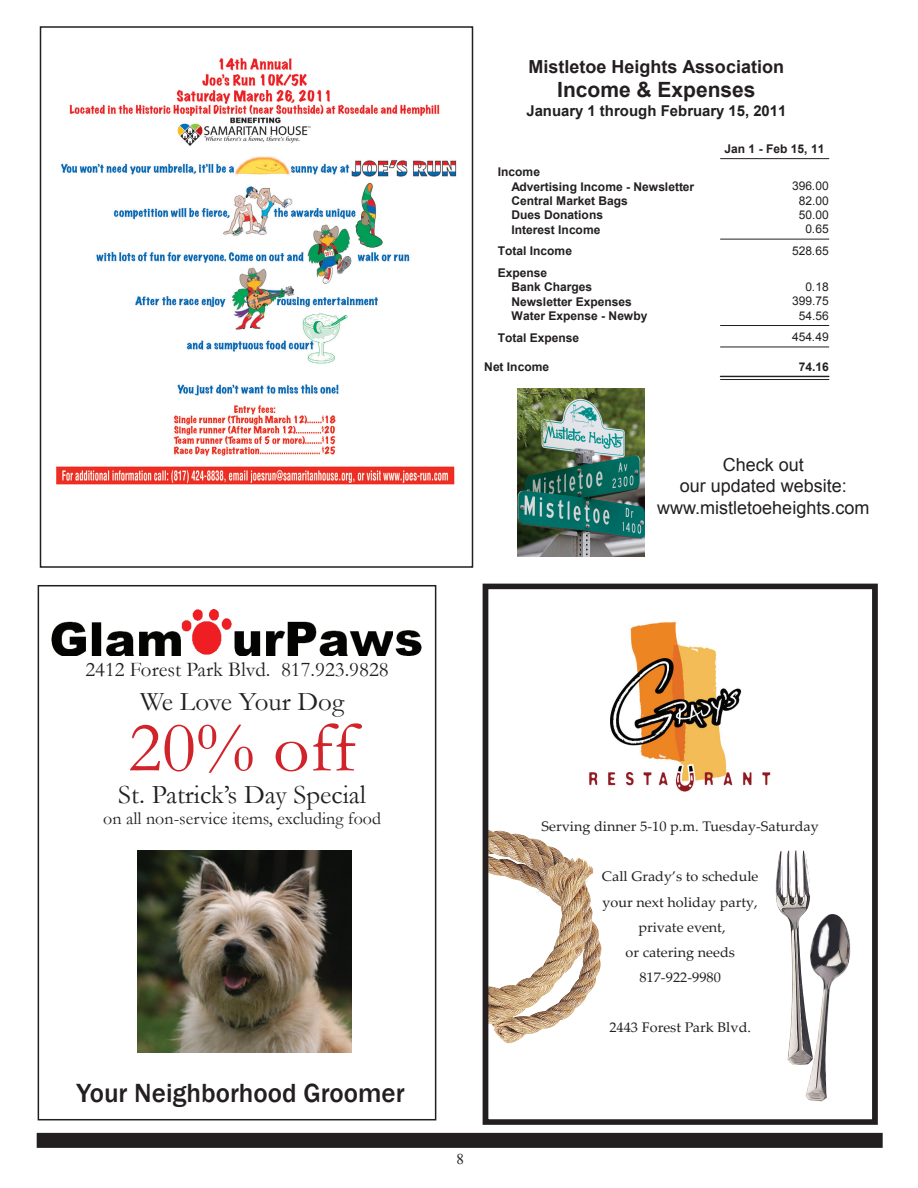
<style>
.page{position:relative;width:918px;height:1188px;background:#fff}
.page>*{position:absolute;margin:0;border:0;box-sizing:border-box;transform-origin:0 0}
.t1{font:72px "Garamond";color:#d1232a}
.t2{font:27px "Garamond";color:#231f20}
.t3{font:500 27px "Franklin Gothic";color:#231f20}
.t4{font:21px "Garamond";color:#231f20}
.t5{font:700 21px "Arial";color:#231f20}
.t6{font:18px/21.6px "Arial";color:#231f20;text-align:center}
.t7{font:18px "Garamond";color:#231f20}
.t8{font:700 18px "Arial";color:#231f20}
.t9{font:15px "Times New Roman";color:#231f20}
.t10{font:700 14.85px "Arial";color:#231f20}
.t11{font:13.95px/25px "Palatino Linotype";color:#231f20;text-align:center;scale:1.04 1}
.t12{font:700 12px/14.4px "Arial";color:#231f20}
.t13{font:12px "Arial";letter-spacing:-.005em;color:#231f20}
</style>
<div class="page">
<div style="left:37px;top:1133px;width:846px;height:15px;background:#231f20"></div>
<img style="left:518px;top:388px;width:126px;height:168px">
<div style="left:38px;top:585px;width:398px;height:535px;border:2px solid #231f20"></div>
<img style="left:51px;top:609px;width:371px;height:46px">
<img style="left:137px;top:851px;width:215px;height:201px">
<hr style="left:720px;top:158px;width:109px;height:1px;background:#231f20">
<hr style="left:720px;top:239px;width:109px;height:1px;background:#231f20">
<hr style="left:720px;top:325px;width:109px;height:1px;background:#231f20">
<hr style="left:720px;top:347px;width:109px;height:1px;background:#231f20">
<hr style="left:720px;top:376px;width:109px;height:1px;background:#231f20">
<hr style="left:720px;top:379px;width:109px;height:1px;background:#231f20">
<div style="left:40px;top:26px;width:433px;height:542px;border:2px solid #231f20"></div>
<img style="left:56px;top:58px;width:401px;height:427px">
<img style="left:490px;top:854px;width:88px;height:189px">
<div style="left:483px;top:584px;width:395px;height:541px;border:6px solid #231f20"></div>
<img style="left:589px;top:622px;width:182px;height:170px">
<img style="left:775px;top:850px;width:35px;height:215px">
<img style="left:805px;top:914px;width:46px;height:188px">
<h3 class="t8" style="left:529px;top:54px;width:257px">Mistletoe Heights Association</h3>
<h3 class="t5" style="left:557px;top:76px;width:200px">Income &amp; Expenses</h3>
<p class="t10" style="left:526px;top:101px;width:262px">January 1 through February 15, 2011</p>
<p class="t12" style="left:511px;top:165px;width:184px;text-indent:-14px">Income<br>Advertising Income - Newsletter</p>
<p class="t12" style="left:725px;top:142px;width:101px">Jan 1 - Feb 15, 11</p>
<p class="t13" style="left:792px;top:178px;width:38px">396.00</p>
<p class="t12" style="left:511px;top:194px;width:118px">Central Market Bags</p>
<p class="t13" style="left:799px;top:192px;width:32px">82.00</p>
<p class="t12" style="left:511px;top:208px;width:93px">Dues Donations</p>
<p class="t13" style="left:799px;top:207px;width:32px">50.00</p>
<p class="t12" style="left:511px;top:223px;width:91px">Interest Income</p>
<p class="t13" style="left:805px;top:221px;width:25px">0.65</p>
<p class="t12" style="left:498px;top:244px;width:76px">Total Income</p>
<p class="t13" style="left:792px;top:243px;width:38px">528.65</p>
<p class="t12" style="left:511px;top:266px;width:82px;text-indent:-14px">Expense<br>Bank Charges</p>
<p class="t13" style="left:805px;top:279px;width:25px">0.18</p>
<p class="t12" style="left:511px;top:295px;width:122px">Newsletter Expenses</p>
<p class="t13" style="left:792px;top:293px;width:38px">399.75</p>
<p class="t12" style="left:511px;top:309px;width:138px">Water Expense - Newby</p>
<p class="t13" style="left:799px;top:308px;width:32px">54.56</p>
<p class="t12" style="left:498px;top:331px;width:83px">Total Expense</p>
<p class="t13" style="left:792px;top:329px;width:38px">454.49</p>
<p class="t12" style="left:484px;top:359px;width:66px">Net Income</p>
<p class="t12" style="left:799px;top:359px;width:32px">74.16</p>
<h3 class="t6" style="left:657px;top:454px;width:214px">Check out<br>our updated website: www.mistletoeheights.com</h3>
<h3 class="t4" style="left:85px;top:656px;width:305px">2412 Forest Park Blvd. 817.923.9828</h3>
<h2 class="t2" style="left:140px;top:684px;width:205px">We Love Your Dog</h2>
<h1 class="t1" style="left:128px;top:699px;width:230px">20% off</h1>
<h2 class="t2" style="left:118px;top:776px;width:249px">St. Patrick’s Day Special</h2>
<h3 class="t7" style="left:103px;top:807px;width:279px">on all non-service items, excluding food</h3>
<h2 class="t3" style="left:77px;top:1076px;width:330px">Your Neighborhood Groomer</h2>
<p class="t9" style="left:456px;top:1148px;width:9px">8</p>
<p class="t11" style="left:542px;top:814px;width:268px">Serving dinner 5-10 p.m. Tuesday-Saturday</p>
<p class="t11" style="left:602px;top:864px;width:152px">Call Grady’s to schedule your next holiday party, private event,<br>or catering needs<br>817-922-9980</p>
<p class="t11" style="left:609px;top:1014px;width:138px">2443 Forest Park Blvd.</p>
</div>
